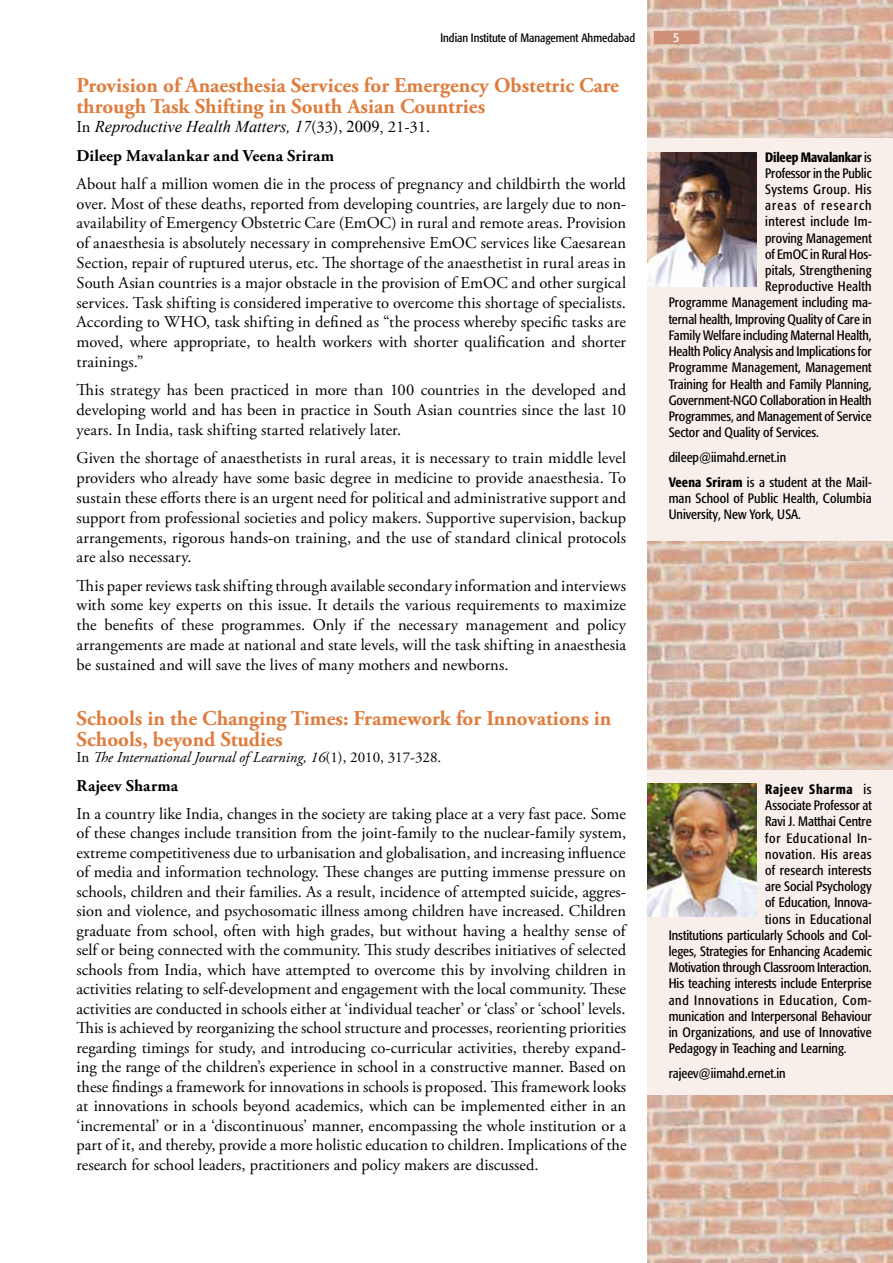
<style>
.page{position:relative;width:893px;height:1263px;background:#fff}
.page>*{position:absolute;margin:0;border:0;box-sizing:border-box;transform-origin:0 0}
.t1{font:700 21px/21px "Adobe Garamond Pro";color:#df7d3e}
.t2{font:16.5px/19.8px "Adobe Garamond Pro";color:#000;text-align:justify}
.t3{font:italic 16.5px "Times New Roman";color:#000}
.t4{font:700 16.5px "Adobe Garamond Pro";letter-spacing:.01em;color:#000}
.t5{font:italic 15px "Adobe Garamond Pro";color:#000}
.t6{font:condensed 13.5px/24.8px "Formata";color:#000}
.t7{font:condensed 13.5px "Formata";letter-spacing:.035em;color:#000}
.t8{font:condensed 13.5px "Formata";letter-spacing:.05em;color:#000}
.t9{font:500 condensed 13.5px "Formata";letter-spacing:-.01em;color:#000}
.t10{font:condensed 13.5px "Formata";letter-spacing:.02em;color:#000}
.t11{font:condensed 13.5px "Formata";letter-spacing:.03em;color:#000}
.t12{font:condensed 13.5px "Formata";letter-spacing:.055em;color:#000}
.t13{font:condensed 13.5px "Formata";letter-spacing:.04em;color:#000}
.t14{font:condensed 13.5px "Formata";letter-spacing:.085em;color:#000}
.t15{font:500 condensed 13.5px "Formata";letter-spacing:.045em;color:#000}
.t16{font:condensed 13.5px "Formata";color:#fff}
.t17{font:condensed 12px "Formata";color:#000}
.s1{font-family:"Adobe Garamond Pro";font-style:normal}
.s2{font-style:normal}
.s3{font-weight:400}
.s4{font-weight:500}
</style>
<div class="page">
<img style="left:647px;top:0;width:246px;height:1263px">
<div style="left:654px;top:31px;width:45px;height:13px;background:#d09078"></div>
<div style="left:647px;top:138px;width:246px;height:403px;background:#f8efea"></div>
<img style="left:647px;top:152px;width:109px;height:134px">
<div style="left:647px;top:770px;width:246px;height:325px;background:#f8efea"></div>
<img style="left:647px;top:783px;width:110px;height:134px">
<p class="t17" style="left:440px;top:31px;width:196px">Indian Institute of Management Ahmedabad</p>
<p class="t16" style="left:673px;top:30px;width:8px">5</p>
<p class="t1" style="left:77px;top:75px;width:544px">Provision of Anaesthesia Services for Emergency Obstetric Care through Task Shifting in South Asian Countries</p>
<p class="t3" style="left:77px;top:115px;width:355px"><span class="s1">In</span> Reproductive Health Matters, 17<span class="s1">(33),</span> <span class="s2">2009,</span> <span class="s1">21-31.</span></p>
<p class="t4" style="left:77px;top:146px;width:259px">Dileep Mavalankar and Veena Sriram</p>
<p class="t2" style="left:77px;top:174px;width:551px">About half a million women die in the process of pregnancy and childbirth the world over. Most of these deaths, reported from developing countries, are largely due to non&shy;availability of Emergency Obstetric Care (EmOC) in rural and remote areas. Provision of anaesthesia is absolutely necessary in comprehensive EmOC services like Caesarean Section, repair of ruptured uterus, etc. The shortage of the anaesthetist in rural areas in South Asian countries is a major obstacle in the provision of EmOC and other surgical services. Task shifting is considered imperative to overcome this shortage of specialists.<br>According to WHO, task shifting in defined as “the process whereby specific tasks are moved, where appropriate, to health workers with shorter qualification and shorter trainings.”</p>
<p class="t2" style="left:77px;top:381px;width:551px">This strategy has been practiced in more than 100 countries in the developed and developing world and has been in practice in South Asian countries since the last 10 years. In India, task shifting started relatively later.</p>
<p class="t2" style="left:77px;top:449px;width:551px">Given the shortage of anaesthetists in rural areas, it is necessary to train middle level providers who already have some basic degree in medicine to provide anaesthesia. To sustain these efforts there is an urgent need for political and administrative support and support from professional societies and policy makers. Supportive supervision, backup arrangements, rigorous hands-on training, and the use of standard clinical protocols are also necessary.</p>
<p class="t2" style="left:77px;top:576px;width:551px">This paper reviews task shifting through available secondary information and interviews with some key experts on this issue. It details the various requirements to maximize the benefits of these programmes. Only if the necessary management and policy arrangements are made at national and state levels, will the task shifting in anaesthesia be sustained and will save the lives of many mothers and newborns.</p>
<p class="t1" style="left:77px;top:708px;width:536px">Schools in the Changing Times: Framework for Innovations in<br>Schools, beyond Studies</p>
<p class="t5" style="left:77px;top:749px;width:366px"><span class="s2">In</span> The International Journal of Learning, 16<span class="s2">(1), 2010, 317-328.</span></p>
<p class="t4" style="left:77px;top:776px;width:103px">Rajeev Sharma</p>
<p class="t2" style="left:77px;top:804px;width:551px">In a country like India, changes in the society are taking place at a very fast pace. Some of these changes include transition from the joint-family to the nuclear-family system, extreme competitiveness due to urbanisation and globalisation, and increasing influence of media and information technology. These changes are putting immense pressure on schools, children and their families. As a result, incidence of attempted suicide, aggres&shy;sion and violence, and psychosomatic illness among children have increased. Children graduate from school, often with high grades, but without having a healthy sense of self or being connected with the community. This study describes initiatives of selected schools from India, which have attempted to overcome this by involving children in activities relating to self-development and engagement with the local community. These activities are conducted in schools either at ‘individual teacher’ or ‘class’ or ‘school’ levels.<br>This is achieved by reorganizing the school structure and processes, reorienting priorities regarding timings for study, and introducing co-curricular activities, thereby expand&shy;ing the range of the children’s experience in school in a constructive manner. Based on these findings a framework for innovations in schools is proposed. This framework looks at innovations in schools beyond academics, which can be implemented either in an ‘incremental’ or in a ‘discontinuous’ manner, encompassing the whole institution or a part of it, and thereby, provide a more holistic education to children. Implications of the research for school leaders, practitioners and policy makers are discussed.</p>
<p class="t9" style="left:765px;top:149px;width:108px">Dileep Mavalankar <span class="s3">is</span></p>
<p class="t6" style="left:765px;top:161px;width:108px">Professor in the Public</p>
<p class="t7" style="left:765px;top:181px;width:108px">Systems Group. His</p>
<p class="t14" style="left:765px;top:198px;width:108px">areas of research</p>
<p class="t7" style="left:765px;top:214px;width:108px">interest include Im-</p>
<p class="t6" style="left:765px;top:226px;width:108px">proving Management</p>
<p class="t6" style="left:765px;top:242px;width:108px">of EmOC in Rural Hos-</p>
<p class="t6" style="left:765px;top:258px;width:108px">pitals, Strengthening</p>
<p class="t10" style="left:765px;top:279px;width:108px">Reproductive Health</p>
<p class="t6" style="left:669px;top:290px;width:205px">Programme Management including ma-</p>
<p class="t6" style="left:669px;top:307px;width:204px">ternal health, Improving Quality of Care in</p>
<p class="t6" style="left:669px;top:323px;width:204px">Family Welfare including Maternal Health,</p>
<p class="t6" style="left:669px;top:339px;width:204px">Health Policy Analysis and Implications for</p>
<p class="t6" style="left:669px;top:355px;width:204px">Programme Management, Management</p>
<p class="t6" style="left:669px;top:371px;width:204px">Training for Health and Family Planning,</p>
<p class="t6" style="left:669px;top:388px;width:205px">Government-NGO Collaboration in Health</p>
<p class="t6" style="left:669px;top:404px;width:204px">Programmes, and Management of Service</p>
<p class="t6" style="left:669px;top:420px;width:152px">Sector and Quality of Services.</p>
<p class="t6" style="left:669px;top:445px;width:205px">dileep@iimahd.ernet.in<br><span class="s4">Veena Sriram</span> is a student at the Mail-</p>
<p class="t6" style="left:669px;top:490px;width:204px;line-height:16.2px">man School of Public Health, Columbia<br>University, New York, USA.</p>
<p class="t15" style="left:765px;top:781px;width:108px">Rajeev Sharma <span class="s3">is</span></p>
<p class="t6" style="left:765px;top:793px;width:108px">Associate Professor at</p>
<p class="t6" style="left:765px;top:809px;width:108px">Ravi J. Matthai Centre</p>
<p class="t12" style="left:765px;top:830px;width:108px">for Educational In-</p>
<p class="t13" style="left:765px;top:846px;width:108px">novation. His areas</p>
<p class="t6" style="left:765px;top:858px;width:108px">of research interests</p>
<p class="t6" style="left:765px;top:874px;width:108px">are Social Psychology</p>
<p class="t6" style="left:765px;top:890px;width:108px">of Education, Innova-</p>
<p class="t11" style="left:765px;top:911px;width:108px">tions in Educational</p>
<p class="t6" style="left:669px;top:923px;width:205px">Institutions particularly Schools and Col-</p>
<p class="t6" style="left:669px;top:939px;width:205px">leges, Strategies for Enhancing Academic</p>
<p class="t6" style="left:669px;top:955px;width:204px">Motivation through Classroom Interaction.</p>
<p class="t6" style="left:669px;top:971px;width:205px">His teaching interests include Enterprise</p>
<p class="t8" style="left:669px;top:992px;width:204px">and Innovations in Education, Com-</p>
<p class="t6" style="left:669px;top:1004px;width:205px">munication and Interpersonal Behaviour</p>
<p class="t6" style="left:669px;top:1020px;width:204px">in Organizations, and use of Innovative</p>
<p class="t6" style="left:669px;top:1036px;width:180px">Pedagogy in Teaching and Learning.</p>
<p class="t6" style="left:669px;top:1061px;width:119px">rajeev@iimahd.ernet.in</p>
</div>
